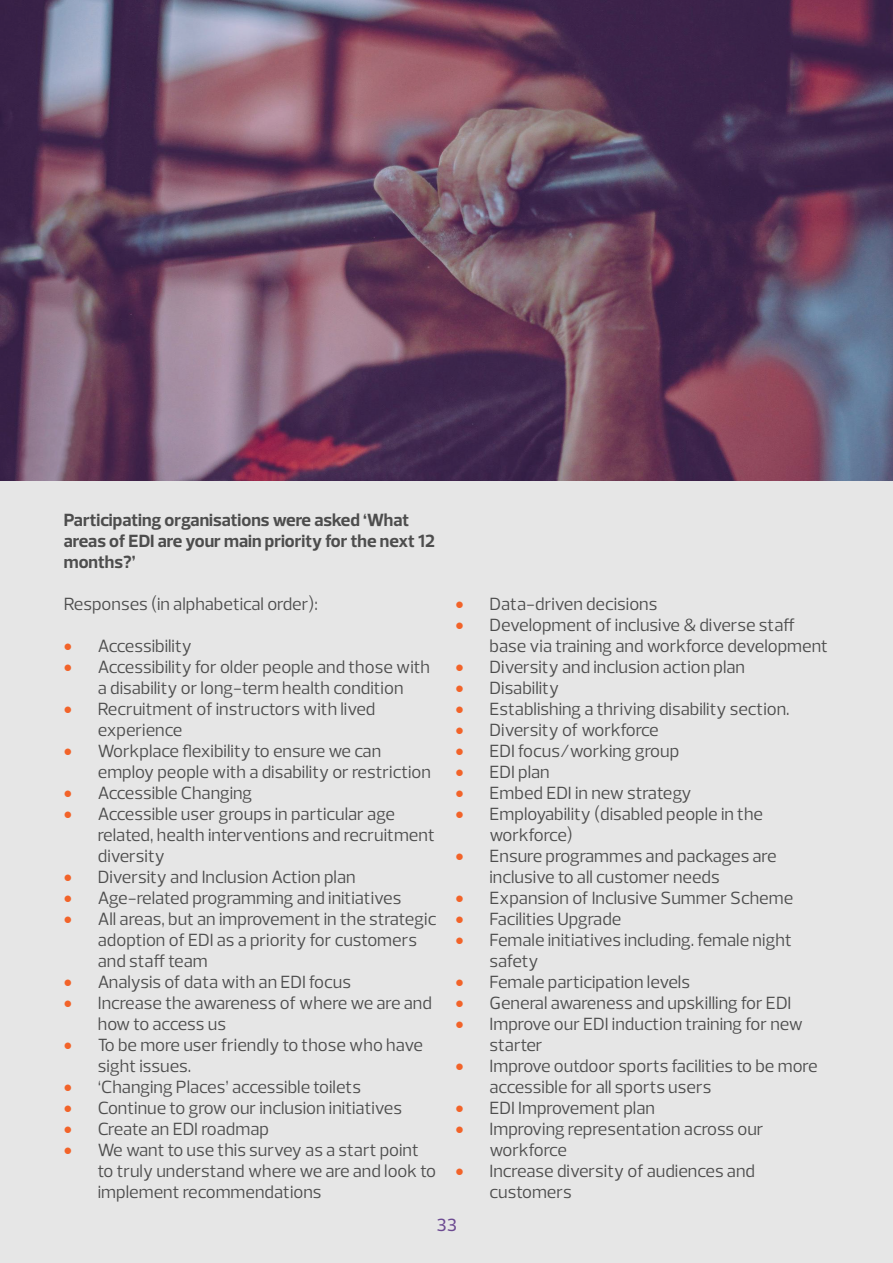
<style>
.page{position:relative;width:893px;height:1263px;background:#e6e6e6}
.page>*{position:absolute;margin:0;border:0;box-sizing:border-box;transform-origin:0 0}
.t1{font:18px/21px "Prelo";color:#4d4d4d}
.t2{font:700 18px/21px "Prelo";color:#4d4d4d}
.t3{font:500 18px "Prelo";color:#6c4a91}
.s1{color:#f26329}
</style>
<div class="page">
<img style="left:0;top:0;width:893px;height:480px">
<p class="t2" style="left:64px;top:509px;width:373px">Participating organisations were asked ‘What areas of EDI are your main priority for the next 12 months?’</p>
<p class="t1" style="left:64px;top:593px;width:256px">Responses (in alphabetical order):</p>
<p class="t1" style="left:64px;top:635px;width:130px"><span class="s1">•</span> Accessibility</p>
<p class="t1" style="left:64px;top:656px;width:368px;text-align:center"><span class="s1">•</span> Accessibility for older people and those with a disability or long-term health condition</p>
<p class="t1" style="left:98px;top:698px;width:279px;text-indent:-34px"><span class="s1">•</span> Recruitment of instructors with lived experience</p>
<p class="t1" style="left:98px;top:740px;width:335px;text-indent:-34px"><span class="s1">•</span> Workplace flexibility to ensure we can employ people with a disability or restriction</p>
<p class="t1" style="left:64px;top:782px;width:190px"><span class="s1">•</span> Accessible Changing</p>
<p class="t1" style="left:98px;top:803px;width:338px;text-indent:-34px"><span class="s1">•</span> Accessible user groups in particular age related, health interventions and recruitment diversity</p>
<p class="t1" style="left:64px;top:866px;width:293px"><span class="s1">•</span> Diversity and Inclusion Action plan</p>
<p class="t1" style="left:64px;top:887px;width:339px"><span class="s1">•</span> Age-related programming and initiatives</p>
<p class="t1" style="left:98px;top:908px;width:340px;text-indent:-34px"><span class="s1">•</span> All areas, but an improvement in the strategic adoption of EDI as a priority for customers and staff team</p>
<p class="t1" style="left:64px;top:971px;width:289px"><span class="s1">•</span> Analysis of data with an EDI focus</p>
<p class="t1" style="left:98px;top:992px;width:336px;text-indent:-34px"><span class="s1">•</span> Increase the awareness of where we are and how to access us</p>
<p class="t1" style="left:98px;top:1034px;width:327px;text-indent:-34px"><span class="s1">•</span> To be more user friendly to those who have sight issues.</p>
<p class="t1" style="left:64px;top:1076px;width:299px"><span class="s1">•</span> ‘Changing Places’ accessible toilets</p>
<p class="t1" style="left:64px;top:1097px;width:340px"><span class="s1">•</span> Continue to grow our inclusion initiatives</p>
<p class="t1" style="left:64px;top:1118px;width:207px"><span class="s1">•</span> Create an EDI roadmap</p>
<p class="t1" style="left:98px;top:1139px;width:340px;text-indent:-34px"><span class="s1">•</span> We want to use this survey as a start point to truly understand where we are and look to implement recommendations</p>
<p class="t1" style="left:455px;top:593px;width:203px"><span class="s1">•</span> Data-driven decisions</p>
<p class="t1" style="left:489px;top:614px;width:340px;text-indent:-34px"><span class="s1">•</span> Development of inclusive &amp; diverse staff base via training and workforce development</p>
<p class="t1" style="left:455px;top:657px;width:291px"><span class="s1">•</span> Diversity and inclusion action plan</p>
<p class="t1" style="left:455px;top:678px;width:105px"><span class="s1">•</span> Disability</p>
<p class="t1" style="left:455px;top:699px;width:336px"><span class="s1">•</span> Establishing a thriving disability section.</p>
<p class="t1" style="left:455px;top:720px;width:205px"><span class="s1">•</span> Diversity of workforce</p>
<p class="t1" style="left:455px;top:741px;width:225px"><span class="s1">•</span> EDI focus/working group</p>
<p class="t1" style="left:455px;top:762px;width:96px"><span class="s1">•</span> EDI plan</p>
<p class="t1" style="left:455px;top:783px;width:237px"><span class="s1">•</span> Embed EDI in new strategy</p>
<p class="t1" style="left:489px;top:804px;width:275px;text-indent:-34px"><span class="s1">•</span> Employability (disabled people in the workforce)</p>
<p class="t1" style="left:489px;top:846px;width:289px;text-indent:-34px"><span class="s1">•</span> Ensure programmes and packages are inclusive to all customer needs</p>
<p class="t1" style="left:455px;top:888px;width:339px"><span class="s1">•</span> Expansion of Inclusive Summer Scheme</p>
<p class="t1" style="left:455px;top:909px;width:167px"><span class="s1">•</span> Facilities Upgrade</p>
<p class="t1" style="left:489px;top:930px;width:304px;text-indent:-34px"><span class="s1">•</span> Female initiatives including. female night safety</p>
<p class="t1" style="left:455px;top:972px;width:236px"><span class="s1">•</span> Female participation levels</p>
<p class="t1" style="left:455px;top:993px;width:337px"><span class="s1">•</span> General awareness and upskilling for EDI</p>
<p class="t1" style="left:489px;top:1014px;width:315px;text-indent:-34px"><span class="s1">•</span> Improve our EDI induction training for new starter</p>
<p class="t1" style="left:489px;top:1056px;width:330px;text-indent:-34px"><span class="s1">•</span> Improve outdoor sports facilities to be more accessible for all sports users</p>
<p class="t1" style="left:455px;top:1098px;width:201px"><span class="s1">•</span> EDI Improvement plan</p>
<p class="t1" style="left:489px;top:1119px;width:276px;text-indent:-34px"><span class="s1">•</span> Improving representation across our workforce</p>
<p class="t1" style="left:489px;top:1161px;width:267px;text-indent:-34px"><span class="s1">•</span> Increase diversity of audiences and customers</p>
<p class="t3" style="left:437px;top:1214px;width:22px">33</p>
</div>
